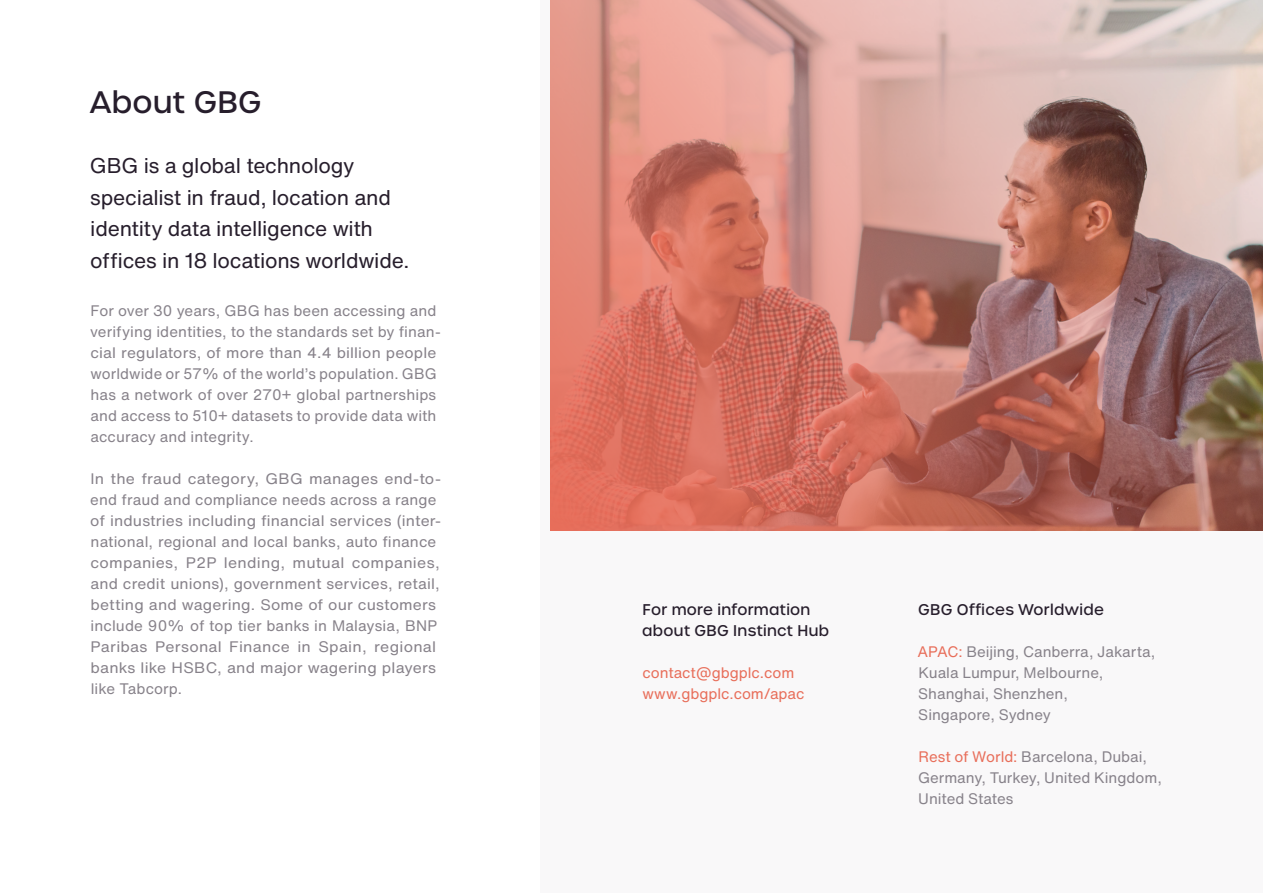
<style>
.page{position:relative;width:1263px;height:893px;background:#fff}
.page>*{position:absolute;margin:0;border:0;box-sizing:border-box;transform-origin:0 0}
.Heading_Large{font:500 30px "Urbane";letter-spacing:.005em;color:#271e2c}
.Intro_Paragraph{font:21px/31.5px "Helvetica Now Text";letter-spacing:-.01em;color:#271e2c}
.Paragraph_Justified{font:15px/21px "Helvetica Now Text";letter-spacing:.01em;color:#87828a;scale:1.05 1}
.Paragraph_Justified-2{font:15px/21px "Helvetica Now Text";letter-spacing:.01em;color:#87828a}
.Paragraph{font:15px/21px "Helvetica Now Text";letter-spacing:-.005em;color:#87828a}
.Heading_Small{font:500 15px/21px "Urbane";letter-spacing:.02em;color:#271e2c}
.Paragraph-2{font:15px/21px "Helvetica Now Text";color:#e86e5a}
.s1{color:#e86e5a}
</style>
<div class="page">
<div style="left:540px;top:0;width:723px;height:893px;background:#f9f8f9"></div>
<img style="left:550px;top:0;width:713px;height:531px">
<p class="Heading_Large" style="left:90px;top:83px;width:173px">About GBG</p>
<p class="Intro_Paragraph" style="left:90px;top:150px;width:321px">GBG is a global technology specialist in fraud, location and identity data intelligence with offices in 18 locations worldwide.</p>
<p class="Paragraph_Justified-2" style="left:90px;top:300px;width:352px">For over 30 years, GBG has been accessing and verifying identities, to the standards set by finan&shy;cial regulators, of more than 4.4 billion people worldwide or 57% of the world’s population. GBG has a network of over 270+ global partnerships and access to 510+ datasets to provide data with accuracy and integrity.</p>
<p class="Paragraph_Justified" style="left:90px;top:468px;width:336px">In the fraud category, GBG manages end-to&shy;end fraud and compliance needs across a range of industries including financial services (inter&shy;national, regional and local banks, auto finance companies, P2P lending, mutual companies, and credit unions), government services, retail, betting and wagering. Some of our customers include 90% of top tier banks in Malaysia, BNP Paribas Personal Finance in Spain, regional banks like HSBC, and major wagering players like Tabcorp.</p>
<p class="Heading_Small" style="left:642px;top:599px;width:188px">For more information about GBG Instinct Hub</p>
<p class="Heading_Small" style="left:918px;top:599px;width:187px">GBG Offices Worldwide</p>
<p class="Paragraph-2" style="left:642px;top:662px;width:164px">contact@gbgplc.com www.gbgplc.com/apac</p>
<p class="Paragraph" style="left:917px;top:641px;width:240px"><span class="s1">APAC:</span> Beijing, Canberra, Jakarta,<br>Kuala Lumpur, Melbourne,<br>Shanghai, Shenzhen,<br>Singapore, Sydney</p>
<p class="Paragraph" style="left:918px;top:746px;width:245px"><span class="s1">Rest of World:</span> Barcelona, Dubai,<br>Germany, Turkey, United Kingdom,<br>United States</p>
</div>
